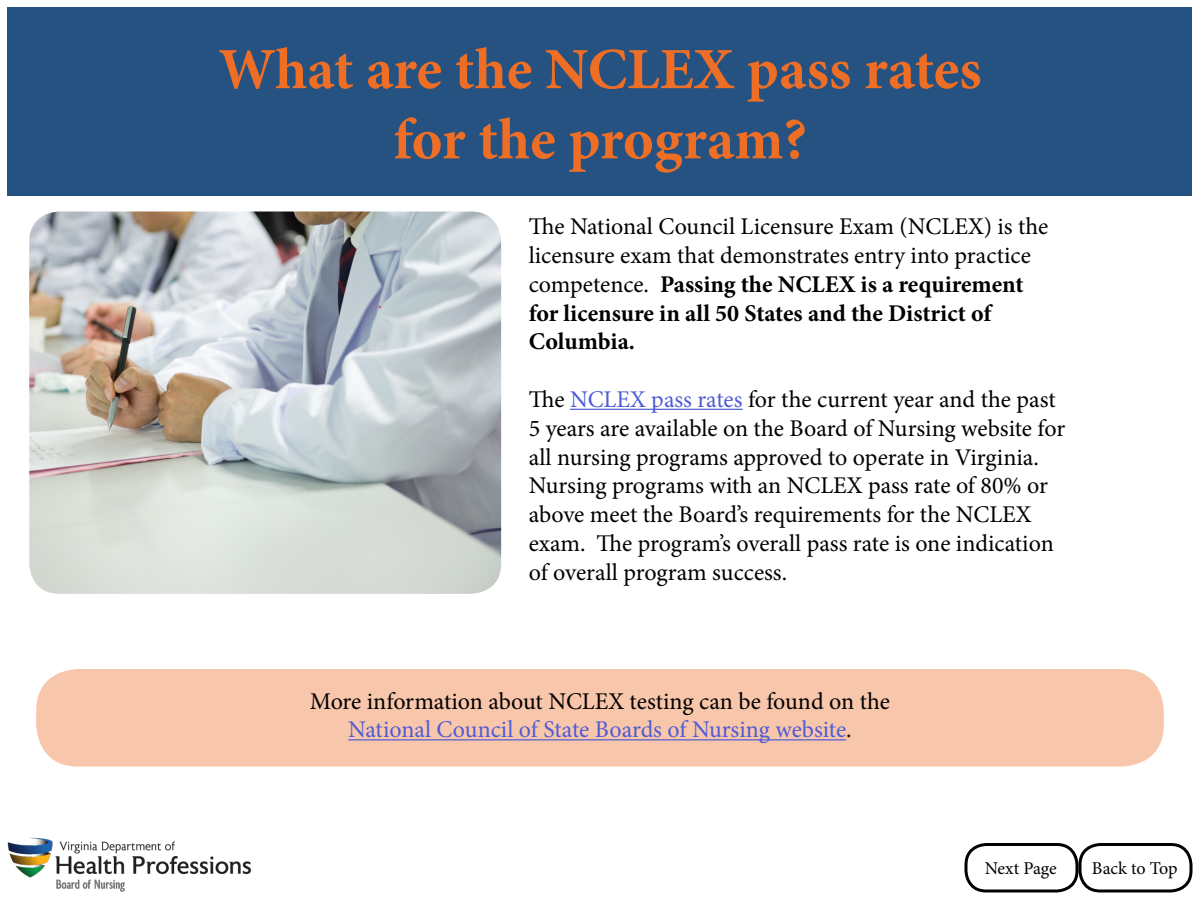
<style>
.page{position:relative;width:1200px;height:900px;background:#fff}
.page>*{position:absolute;margin:0;border:0;box-sizing:border-box;transform-origin:0 0}
.t1{font:700 58.5px/70.2px "Minion Pro";color:#ed6e24;text-align:center}
.t2{font:24px/28.8px "Minion Pro";letter-spacing:-.005em;color:#000}
.t3{font:18px "Minion Pro";letter-spacing:-.005em;color:#000}
.s1{font-weight:700}
.s2{color:#4f5cd6}
</style>
<div class="page">
<hr style="left:570px;top:409px;width:173px;height:1px;background:#4f5cd6">
<div style="left:8px;top:8px;width:1184px;height:188px;background:#265282"></div>
<img style="left:29px;top:212px;width:472px;height:382px">
<div style="left:36px;top:669px;width:1128px;height:98px;background:#f8c6aa;border-radius:41px"></div>
<hr style="left:348px;top:739px;width:498px;height:1px;background:#4f5cd6">
<div style="left:1078px;top:843px;width:114px;height:49px;border:3px solid #000;border-radius:20px"></div>
<div style="left:964px;top:843px;width:114px;height:49px;border:3px solid #000;border-radius:20px"></div>
<img style="left:8px;top:837px;width:243px;height:55px">
<h1 class="t1" style="left:218px;top:34px;width:765px">What are the NCLEX pass rates for the program?</h1>
<p class="t2" style="left:529px;top:212px;width:521px">The National Council Licensure Exam (NCLEX) is the licensure exam that demonstrates entry into practice competence. <span class="s1">Passing the NCLEX is a requirement for licensure in all 50 States and the District of Columbia.</span></p>
<p class="t2" style="left:529px;top:385px;width:538px">The <span class="s2">NCLEX pass rates</span> for the current year and the past 5 years are available on the Board of Nursing website for all nursing programs approved to operate in Virginia.<br>Nursing programs with an NCLEX pass rate of 80% or above meet the Board’s requirements for the NCLEX exam. The program’s overall pass rate is one indication of overall program success.</p>
<p class="t2" style="left:310px;top:687px;width:582px;text-align:center">More information about NCLEX testing can be found on the<br><span class="s2">National Council of State Boards of Nursing website</span>.</p>
<p class="t3" style="left:985px;top:856px;width:74px">Next Page</p>
<p class="t3" style="left:1092px;top:856px;width:87px">Back to Top</p>
</div>
